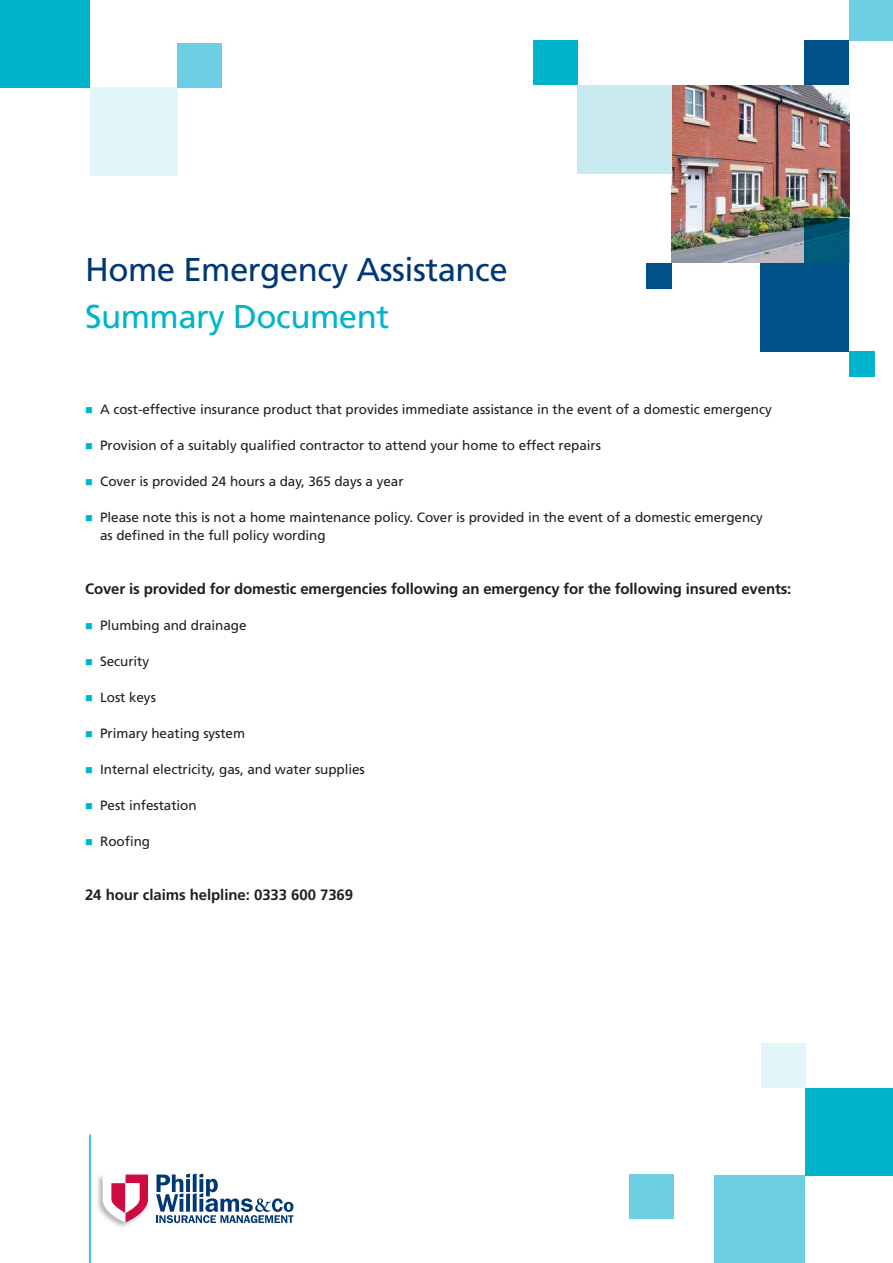
<style>
.page{position:relative;width:893px;height:1263px;background:#fff}
.page>*{position:absolute;margin:0;border:0;box-sizing:border-box;transform-origin:0 0}
.t1{font:33px/46.8px "Frutiger";letter-spacing:-.015em;color:#013775}
.t2{font:700 15px "Frutiger";letter-spacing:-.01em;color:#231f20}
.t3{font:13.5px/18px "Frutiger";letter-spacing:-.005em;color:#231f20}
.s1{color:#00b5cb}
</style>
<div class="page">
<img style="left:672px;top:85px;width:177px;height:178px">
<div style="left:178px;top:43px;width:44px;height:45px;background:#6dcde3"></div>
<div style="left:90px;top:88px;width:88px;height:88px;background:#e2f5f9"></div>
<div style="left:0;top:0;width:90px;height:88px;background:#00b5cb"></div>
<div style="left:577px;top:85px;width:95px;height:89px;background:#c8e9f0"></div>
<div style="left:760px;top:263px;width:89px;height:89px;background:#005187"></div>
<div style="left:805px;top:41px;width:44px;height:44px;background:#005187"></div>
<div style="left:533px;top:41px;width:45px;height:44px;background:#00b5cb"></div>
<svg style="left:804px;top:218px;width:45px;height:45px;background:#00536f"></svg>
<div style="left:849px;top:0;width:44px;height:41px;background:#6dcde3"></div>
<div style="left:849px;top:352px;width:26px;height:25px;background:#00b5cb"></div>
<div style="left:646px;top:263px;width:26px;height:25px;background:#005187"></div>
<div style="left:805px;top:1088px;width:88px;height:87px;background:#00b5cb"></div>
<div style="left:629px;top:1174px;width:44px;height:44px;background:#6dcde3"></div>
<div style="left:761px;top:1044px;width:44px;height:44px;background:#e2f5f9"></div>
<div style="left:715px;top:1175px;width:90px;height:88px;background:#6dcde3"></div>
<img style="left:97px;top:1175px;width:81px;height:52px">
<svg style="left:103px;top:1174px;width:45px;height:48px"></svg>
<svg style="left:156px;top:1173px;width:137px;height:50px"></svg>
<hr style="left:89px;top:1134px;width:2px;height:129px;background:#00b5cb">
<p class="t1" style="left:85px;top:246px;width:424px">Home Emergency Assistance<br><span class="s1">Summary Document</span></p>
<p class="t3" style="left:85px;top:400px;width:688px"><span class="s1">■</span> A cost-effective insurance product that provides immediate assistance in the event of a domestic emergency</p>
<p class="t3" style="left:85px;top:436px;width:517px"><span class="s1">■</span> Provision of a suitably qualified contractor to attend your home to effect repairs</p>
<p class="t3" style="left:85px;top:472px;width:320px"><span class="s1">■</span> Cover is provided 24 hours a day, 365 days a year</p>
<p class="t3" style="left:100px;top:508px;width:664px;text-indent:-15px"><span class="s1">■</span> Please note this is not a home maintenance policy. Cover is provided in the event of a domestic emergency as defined in the full policy wording</p>
<p class="t2" style="left:85px;top:580px;width:708px">Cover is provided for domestic emergencies following an emergency for the following insured events:</p>
<p class="t3" style="left:85px;top:616px;width:163px"><span class="s1">■</span> Plumbing and drainage</p>
<p class="t3" style="left:85px;top:652px;width:66px"><span class="s1">■</span> Security</p>
<p class="t3" style="left:85px;top:688px;width:72px"><span class="s1">■</span> Lost keys</p>
<p class="t3" style="left:85px;top:724px;width:162px"><span class="s1">■</span> Primary heating system</p>
<p class="t3" style="left:85px;top:760px;width:281px"><span class="s1">■</span> Internal electricity, gas, and water supplies</p>
<p class="t3" style="left:85px;top:796px;width:113px"><span class="s1">■</span> Pest infestation</p>
<p class="t3" style="left:85px;top:832px;width:67px"><span class="s1">■</span> Roofing</p>
<p class="t2" style="left:85px;top:886px;width:270px">24 hour claims helpline: 0333 600 7369</p>
</div>
